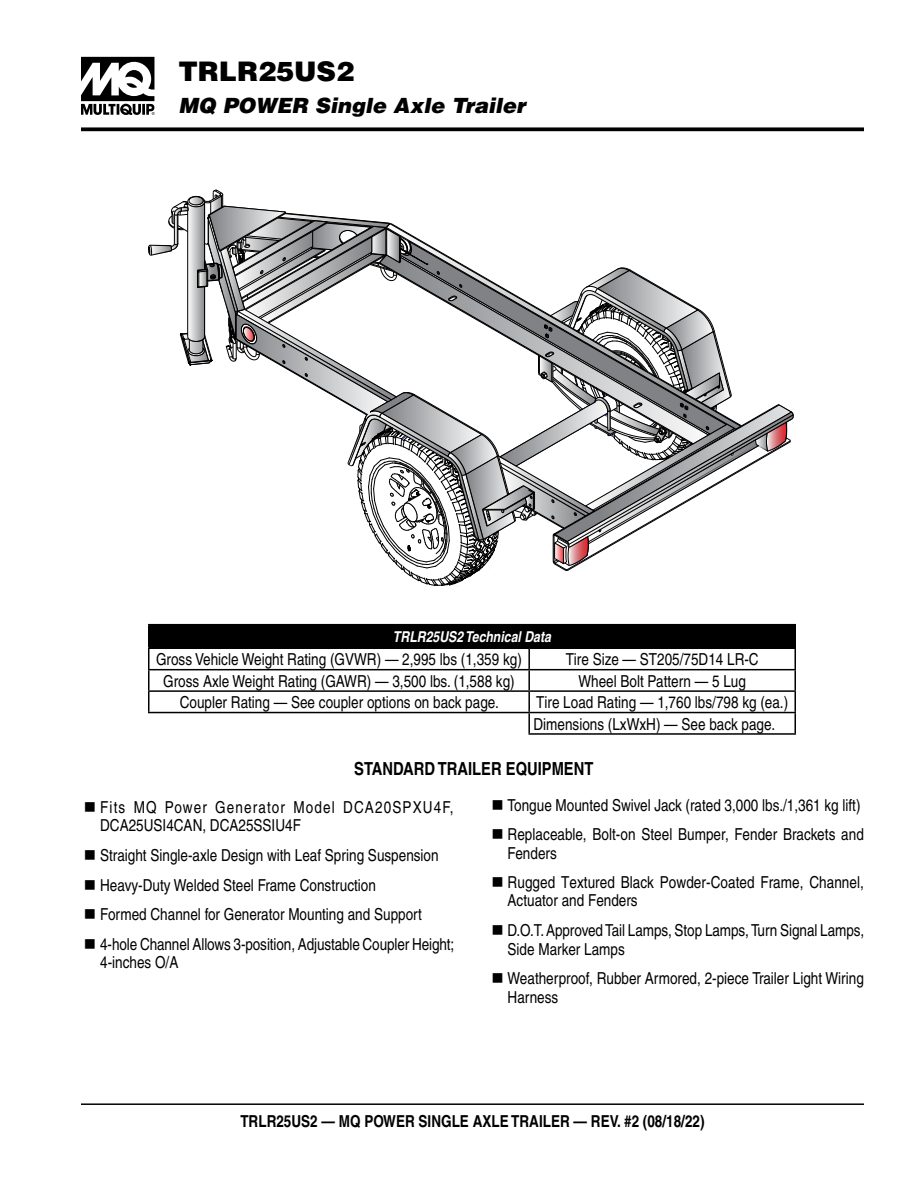
<style>
.page{position:relative;width:918px;height:1188px;background:#fff}
.page>*{position:absolute;margin:0;border:0;box-sizing:border-box;transform-origin:0 0}
.t1{font:900 27px "Helvetica";color:#000}
.t2{font:italic 900 21px "Helvetica";color:#000}
.t3{font:700 condensed 18px "Helvetica";color:#000}
.t4{font:condensed 16.5px/29.5px "Helvetica";color:#000}
.t5{font:condensed 16.5px/18.8px "Helvetica";letter-spacing:.07em;color:#000}
.t6{font:700 condensed 16.5px "Helvetica";color:#000}
.t7{font:italic 700 condensed 15px "Helvetica";color:#fff}
</style>
<div class="page">
<hr style="left:81px;top:1103px;width:783px;height:2px;background:#000">
<svg style="left:81px;top:127px;width:783px;height:4px;fill:#000"></svg>
<svg style="left:81px;top:57px;width:74px;height:58px"></svg>
<svg style="left:148px;top:189px;width:646px;height:398px"></svg>
<div style="left:149px;top:625px;width:646px;height:23px;background:#000"></div>
<svg style="left:149px;top:649px;width:645px;height:65px"></svg>
<hr style="left:148px;top:624px;width:381px;height:1px;background:#000">
<hr style="left:529px;top:624px;width:267px;height:1px;background:#000">
<hr style="left:794px;top:625px;width:2px;height:23px;background:#000">
<hr style="left:148px;top:648px;width:381px;height:1px;background:#000">
<hr style="left:529px;top:648px;width:267px;height:1px;background:#000">
<hr style="left:528px;top:649px;width:2px;height:20px;background:#000">
<hr style="left:794px;top:649px;width:2px;height:20px;background:#000">
<hr style="left:148px;top:669px;width:381px;height:1px;background:#000">
<hr style="left:529px;top:669px;width:267px;height:1px;background:#000">
<hr style="left:528px;top:670px;width:2px;height:20px;background:#000">
<hr style="left:794px;top:670px;width:2px;height:20px;background:#000">
<hr style="left:148px;top:690px;width:381px;height:2px;background:#000">
<svg style="left:148px;top:625px;width:1px;height:87px"></svg>
<hr style="left:529px;top:690px;width:267px;height:2px;background:#000">
<hr style="left:528px;top:692px;width:2px;height:20px;background:#000">
<hr style="left:794px;top:692px;width:2px;height:20px;background:#000">
<hr style="left:148px;top:712px;width:381px;height:1px;background:#000">
<hr style="left:529px;top:712px;width:267px;height:1px;background:#000">
<hr style="left:528px;top:713px;width:2px;height:20px;background:#000">
<hr style="left:794px;top:713px;width:2px;height:20px;background:#000">
<hr style="left:528px;top:733px;width:268px;height:2px;background:#000">
<h1 class="t1" style="left:178px;top:54px;width:177px">TRLR25US2</h1>
<p class="t2" style="left:179px;top:92px;width:348px">MQ POWER Single Axle Trailer</p>
<p class="t7" style="left:393px;top:628px;width:160px">TRLR25US2 Technical Data</p>
<p class="t4" style="left:156px;top:645px;width:367px">Gross Vehicle Weight Rating (GVWR) — 2,995 lbs (1,359 kg)</p>
<p class="t4" style="left:566px;top:645px;width:195px">Tire Size — ST205/75D14 LR-C</p>
<p class="t4" style="left:163px;top:666px;width:353px">Gross Axle Weight Rating (GAWR) — 3,500 lbs. (1,588 kg)</p>
<p class="t4" style="left:578px;top:666px;width:169px">Wheel Bolt Pattern — 5 Lug</p>
<p class="t4" style="left:180px;top:688px;width:321px">Coupler Rating — See coupler options on back page.</p>
<p class="t4" style="left:534px;top:692px;width:256px;line-height:21.5px">Tire Load Rating — 1,760 lbs/798 kg (ea.)<br>Dimensions (LxWxH) — See back page.</p>
<p class="t3" style="left:354px;top:758px;width:241px">STANDARD TRAILER EQUIPMENT</p>
<p class="t5" style="left:100px;top:797px;width:355px">Fits MQ Power Generator Model DCA20SPXU4F,<br>DCA25USI4CAN, DCA25SSIU4F</p>
<p class="t4" style="left:100px;top:840px;width:356px">Straight Single-axle Design with Leaf Spring Suspension Heavy-Duty Welded Steel Frame Construction<br>Formed Channel for Generator Mounting and Support 4-hole Channel Allows 3-position, Adjustable Coupler Height;</p>
<p class="t4" style="left:100px;top:948px;width:80px">4-inches O/A</p>
<p class="t4" style="left:508px;top:790px;width:358px">Tongue Mounted Swivel Jack (rated 3,000 lbs./1,361 kg lift)<br>Replaceable, Bolt-on Steel Bumper, Fender Brackets and</p>
<p class="t4" style="left:508px;top:839px;width:358px;line-height:28.8px">Fenders<br>Rugged Textured Black Powder-Coated Frame, Channel,</p>
<p class="t4" style="left:508px;top:886px;width:358px">Actuator and Fenders<br>D.O.T. Approved Tail Lamps, Stop Lamps, Turn Signal Lamps,</p>
<p class="t4" style="left:508px;top:934px;width:358px">Side Marker Lamps<br>Weatherproof, Rubber Armored, 2-piece Trailer Light Wiring</p>
<p class="t4" style="left:508px;top:982px;width:52px">Harness</p>
<p class="t6" style="left:240px;top:1111px;width:466px">TRLR25US2 — MQ POWER SINGLE AXLE TRAILER — REV. #2 (08/18/22)</p>
</div>
